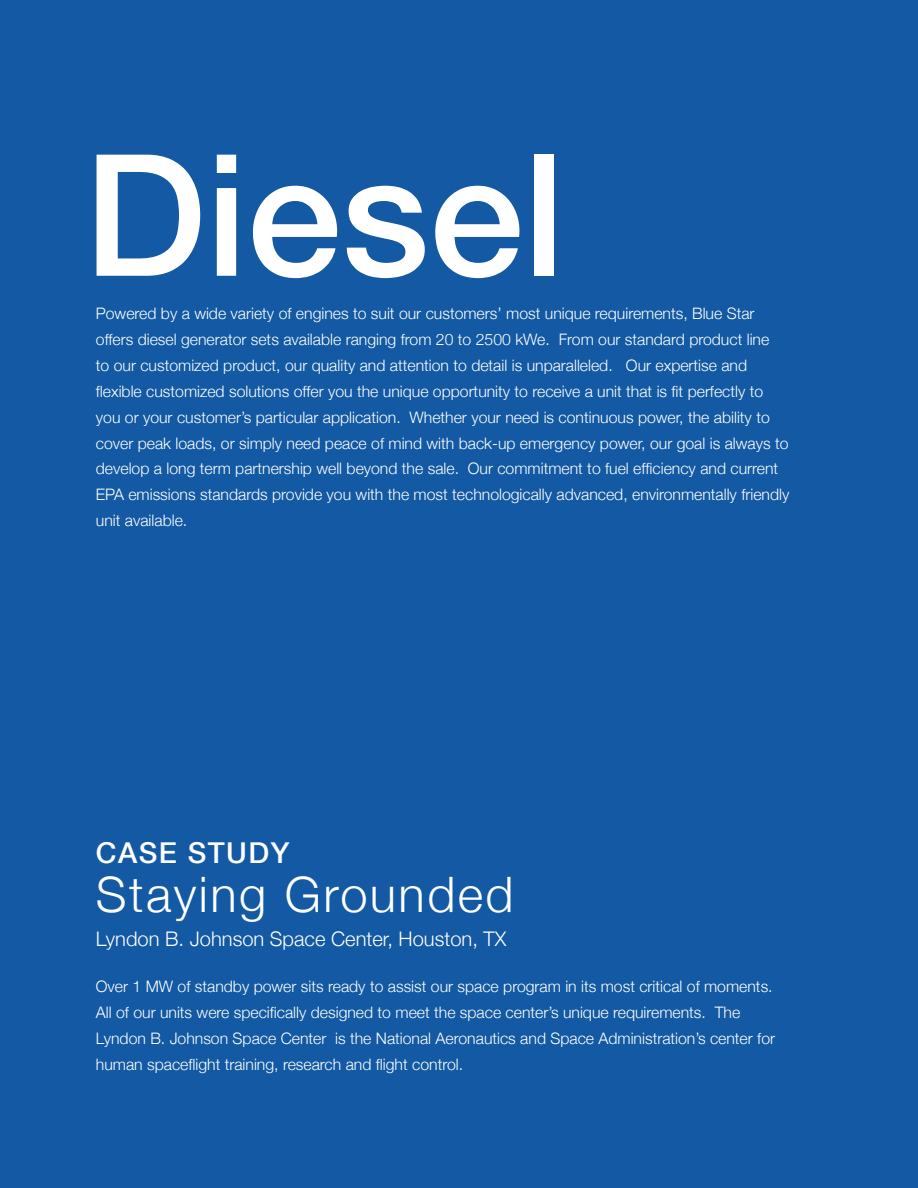
<style>
.page{position:relative;width:918px;height:1188px;background:#1359a3}
.page>*{position:absolute;margin:0;border:0;box-sizing:border-box;transform-origin:0 0}
.t1{font:500 169.65px "Helvetica Neue";color:#fff}
.t2{font:300 48.9px "Helvetica Neue";letter-spacing:.05em;color:#fff}
.t3{font:500 28.8px "Helvetica Neue";letter-spacing:.05em;color:#fff}
.t4{font:300 20.1px "Helvetica Neue";color:#fff}
.t5{font:300 15.75px/25.8px "Helvetica Neue";color:#fff}
</style>
<div class="page">
<p class="t1" style="left:84px;top:79px;width:482px">Diesel</p>
<p class="t5" style="left:96px;top:300px;width:695px">Powered by a wide variety of engines to suit our customers’ most unique requirements, Blue Star offers diesel generator sets available ranging from 20 to 2500 kWe. From our standard product line<br>to our customized product, our quality and attention to detail is unparalleled. Our expertise and flexible customized solutions offer you the unique opportunity to receive a unit that is fit perfectly to you or your customer’s particular application. Whether your need is continuous power, the ability to cover peak loads, or simply need peace of mind with back-up emergency power, our goal is always to develop a long term partnership well beyond the sale. Our commitment to fuel efficiency and current EPA emissions standards provide you with the most technologically advanced, environmentally friendly unit available.</p>
<p class="t3" style="left:96px;top:829px;width:195px">CASE STUDY</p>
<p class="t2" style="left:96px;top:855px;width:419px">Staying Grounded</p>
<p class="t4" style="left:96px;top:923px;width:412px">Lyndon B. Johnson Space Center, Houston, TX</p>
<p class="t5" style="left:96px;top:972px;width:681px">Over 1 MW of standby power sits ready to assist our space program in its most critical of moments.<br>All of our units were specifically designed to meet the space center’s unique requirements. The Lyndon B. Johnson Space Center is the National Aeronautics and Space Administration’s center for human spaceflight training, research and flight control.</p>
</div>
